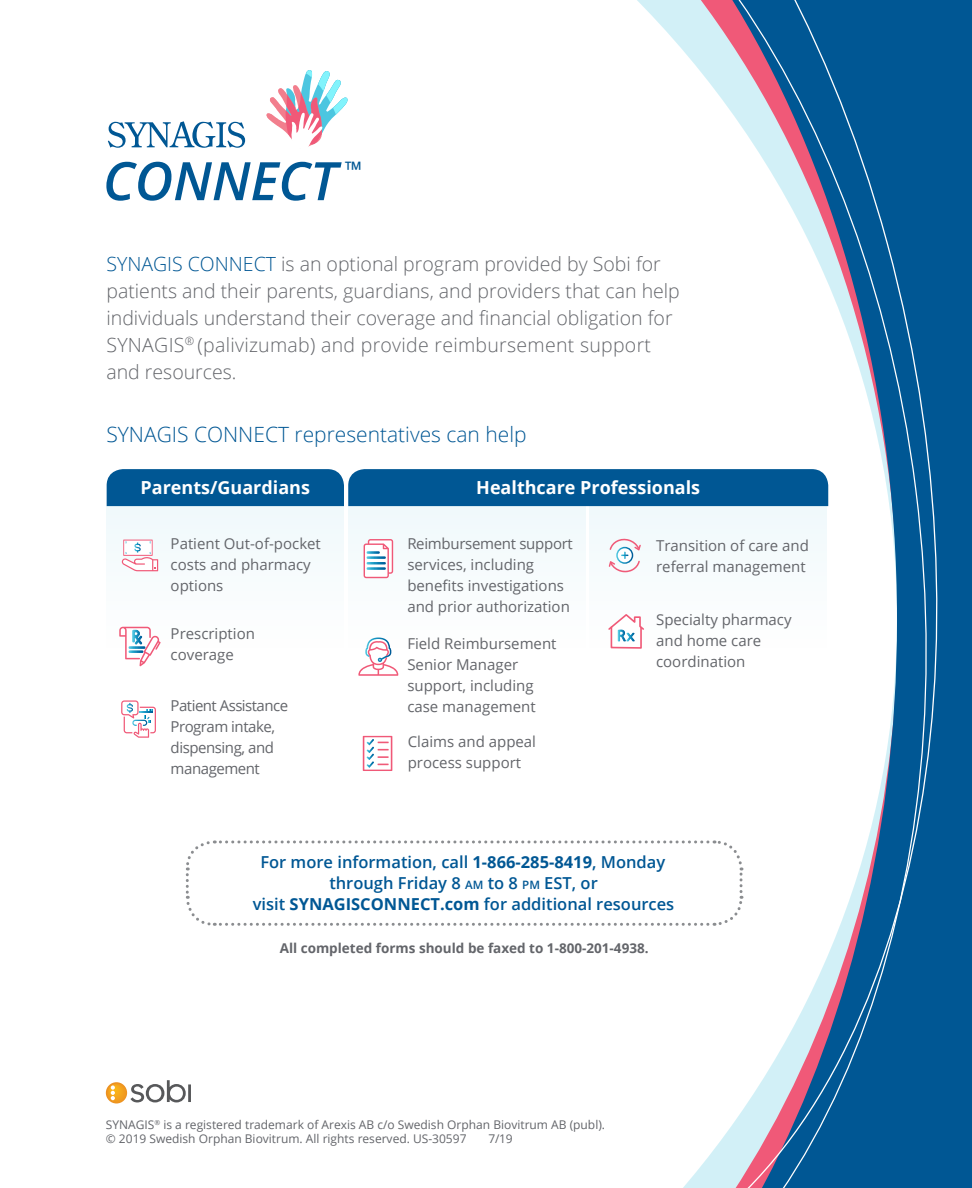
<style>
.page{position:relative;width:972px;height:1188px;background:#fff}
.page>*{position:absolute;margin:0;border:0;box-sizing:border-box;transform-origin:0 0}
.t1{font:22.8px "Open Sans";color:#005794}
.Subhead{font:300 21px "Open Sans";color:#005794}
.Body{font:300 19.5px/27px "Open Sans";color:#63656a}
.Subhead-2{font:700 18px "Open Sans";color:#fff}
.Body-2{font:600 16.5px/21px "Open Sans";color:#005794;text-align:center}
.Body-3{font:15px/21px "Open Sans";color:#63656a}
.Body-4{font:15px/21px "Open Sans";letter-spacing:-.03em;color:#63656a}
.Body-5{font:700 13.5px "Open Sans";color:#63656a}
.Body-6{font:12px "Open Sans";color:#63656a}
.s1{color:#005794}
.s2{font-weight:700}
.s3{font-size:11.55px}
</style>
<div class="page">
<svg style="left:106px;top:1080px;width:80px;height:24px"></svg>
<hr style="left:188px;top:1084px;width:3px;height:18px;background:#57585a">
<svg style="left:586px;top:0;width:386px;height:1188px"></svg>
<svg style="left:266px;top:70px;width:82px;height:77px"></svg>
<svg style="left:108px;top:121px;width:137px;height:27px"></svg>
<svg style="left:106px;top:162px;width:236px;height:39px"></svg>
<div style="left:106px;top:506px;width:238px;height:209px;background:#fafdfe"></div>
<div style="left:348px;top:506px;width:238px;height:209px;background:#fafdfe"></div>
<div style="left:590px;top:506px;width:237px;height:209px;background:#fbfdfe"></div>
<svg style="left:122px;top:540px;width:36px;height:31px"></svg>
<svg style="left:121px;top:700px;width:35px;height:38px"></svg>
<svg style="left:358px;top:638px;width:41px;height:38px"></svg>
<svg style="left:119px;top:627px;width:42px;height:39px"></svg>
<svg style="left:364px;top:539px;width:29px;height:39px"></svg>
<svg style="left:185px;top:839px;width:559px;height:88px"></svg>
<svg style="left:609px;top:538px;width:32px;height:34px"></svg>
<div style="left:611px;top:627px;width:30px;height:21px;background:#fff"></div>
<svg style="left:608px;top:614px;width:36px;height:28px"></svg>
<div style="left:611px;top:626px;width:31px;height:23px;border:2px solid #f05a78"></div>
<svg style="left:363px;top:736px;width:29px;height:35px"></svg>
<div style="left:107px;top:469px;width:721px;height:37px;background:#005794"></div>
<p class="t1" style="left:345px;top:154px;width:19px">™</p>
<p class="Body" style="left:106px;top:250px;width:575px"><span class="s1">SYNAGIS CONNECT</span> is an optional program provided by Sobi for patients and their parents, guardians, and providers that can help individuals understand their coverage and financial obligation for SYNAGIS<sup>®</sup> (palivizumab) and provide reimbursement support and resources.</p>
<p class="Subhead" style="left:106px;top:420px;width:422px">SYNAGIS CONNECT representatives can help</p>
<p class="Subhead-2" style="left:141px;top:475px;width:171px">Parents/Guardians</p>
<p class="Subhead-2" style="left:476px;top:475px;width:225px">Healthcare Professionals</p>
<p class="Body-3" style="left:171px;top:533px;width:152px">Patient Out-of-pocket costs and pharmacy options</p>
<p class="Body-3" style="left:407px;top:533px;width:167px">Reimbursement support services, including benefits investigations and prior authorization</p>
<p class="Body-3" style="left:171px;top:622px;width:86px">Prescription coverage</p>
<p class="Body-3" style="left:407px;top:632px;width:151px">Field Reimbursement<br>Senior Manager support, including case management</p>
<p class="Body-4" style="left:171px;top:694px;width:119px">Patient Assistance<br>Program intake, dispensing, and management</p>
<p class="Body-3" style="left:408px;top:731px;width:130px">Claims and appeal process support</p>
<p class="Body-3" style="left:656px;top:535px;width:154px">Transition of care and referral management</p>
<p class="Body-3" style="left:656px;top:609px;width:137px">Specialty pharmacy and home care coordination</p>
<p class="Body-2" style="left:253px;top:852px;width:423px">For more information, call <span class="s2">1-866-285-8419</span>, Monday through Friday 8 <span class="s3">AM</span> to 8 <span class="s3">PM</span> EST, or<br>visit <span class="s2">SYNAGISCONNECT.com</span> for additional resources</p>
<p class="Body-5" style="left:280px;top:938px;width:370px">All completed forms should be faxed to 1-800-201-4938.</p>
<p class="Body-6" style="left:106px;top:1116px;width:501px">SYNAGIS<sup>®</sup> is a registered trademark of Arexis AB c/o Swedish Orphan Biovitrum AB (publ).</p>
<p class="Body-6" style="left:106px;top:1130px;width:362px">© 2019 Swedish Orphan Biovitrum. All rights reserved. US-30597</p>
<p class="Body-6" style="left:489px;top:1130px;width:25px">7/19</p>
</div>
